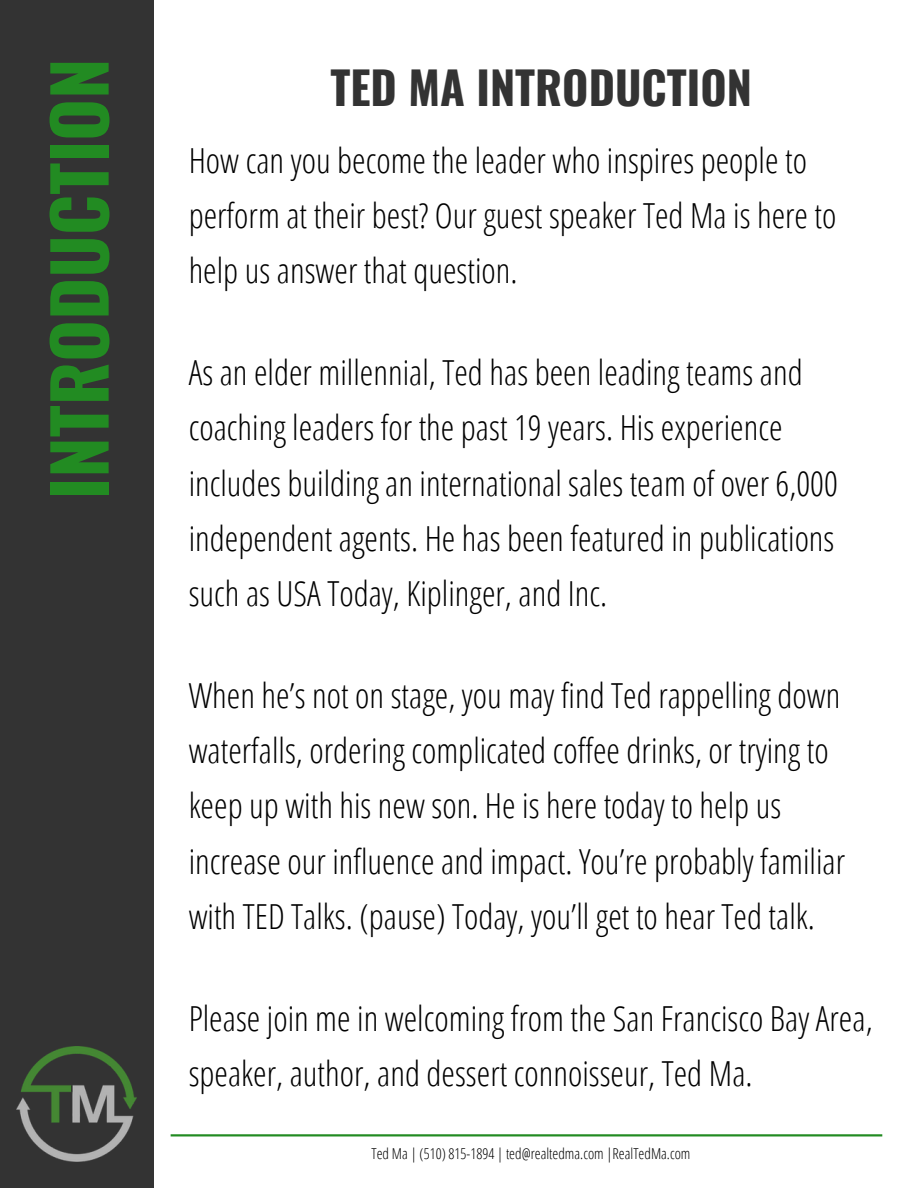
<style>
.page{position:relative;width:918px;height:1188px;background:#fff}
.page>*{position:absolute;margin:0;border:0;box-sizing:border-box;transform-origin:0 0}
.t1{font:700 72px "Oswald";color:#228b22}
.t2{font:700 45px "Oswald";color:#333}
.t3{font:300 34.5px/55.2px "Open Sans Condensed";color:#000}
.t4{font:300 15px "Open Sans Condensed";color:#000}
</style>
<div class="page">
<div style="left:0;top:0;width:153px;height:1188px;background:#333"></div>
<svg style="left:171px;top:1134px;width:711px;height:2px"></svg>
<img style="left:16px;top:1047px;width:121px;height:115px">
<p class="t1" style="left:23px;top:499px;width:442px;rotate:-90deg">INTRODUCTION</p>
<p class="t2" style="left:330px;top:52px;width:423px">TED MA INTRODUCTION</p>
<p class="t3" style="left:189px;top:132px;width:649px">How can you become the leader who inspires people to perform at their best? Our guest speaker Ted Ma is here to help us answer that question.</p>
<p class="t3" style="left:189px;top:344px;width:651px">As an elder millennial, Ted has been leading teams and coaching leaders for the past 19 years. His experience includes building an international sales team of over 6,000 independent agents. He has been featured in publications such as USA Today, Kiplinger, and Inc.</p>
<p class="t3" style="left:189px;top:667px;width:658px">When he’s not on stage, you may find Ted rappelling down waterfalls, ordering complicated coffee drinks, or trying to keep up with his new son. He is here today to help us increase our influence and impact. You’re probably familiar with TED Talks. (pause) Today, you’ll get to hear Ted talk.</p>
<p class="t3" style="left:189px;top:990px;width:686px">Please join me in welcoming from the San Francisco Bay Area, speaker, author, and dessert connoisseur, Ted Ma.</p>
<p class="t4" style="left:372px;top:1143px;width:320px">Ted Ma | (510) 815-1894 | ted@realtedma.com |RealTedMa.com</p>
</div>
